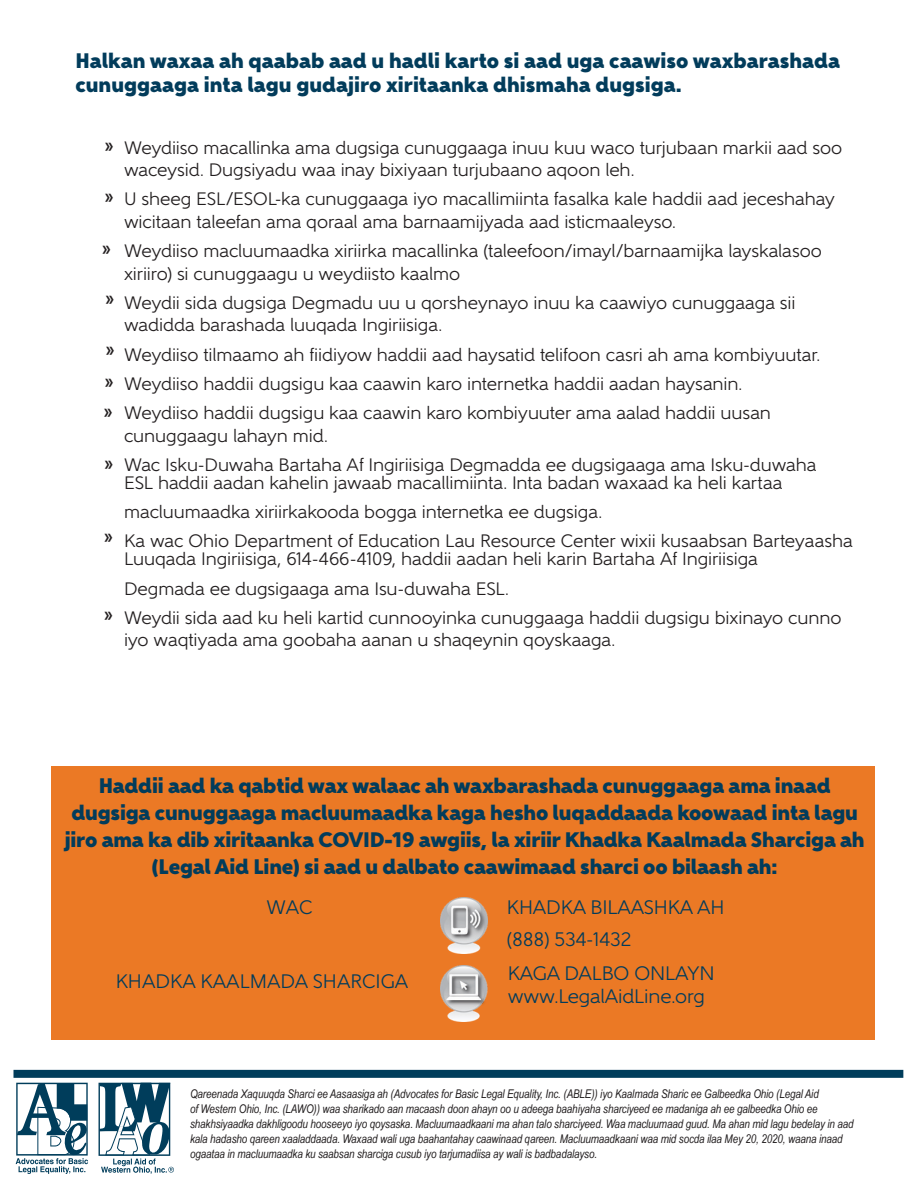
<style>
.page{position:relative;width:918px;height:1188px;background:#fff}
.page>*{position:absolute;margin:0;border:0;box-sizing:border-box;transform-origin:0 0}
.t1{font:900 21px/27px "Gentleman 1000";letter-spacing:-.01em;color:#023c5b;text-align:center}
.t2{font:700 condensed 21px "Acme Gothic";color:#231f20}
.t3{font:19.5px "Gentleman 500";letter-spacing:-.01em;color:#023c5b}
.t4{font:18px/22.5px "Gentleman 500";letter-spacing:-.005em;color:#231f20}
.t5{font:italic 12px/15px "Arial Narrow";letter-spacing:-.01em;color:#231f20}
</style>
<div class="page">
<div style="left:52px;top:766px;width:823px;height:274px;background:#eb7925"></div>
<img style="left:441px;top:898px;width:46px;height:56px">
<img style="left:441px;top:965px;width:46px;height:56px">
<svg style="left:13px;top:1070px;width:890px;height:104px"></svg>
<p class="t1" style="left:75px;top:49px;width:766px;line-height:24px;text-align:left">Halkan waxaa ah qaabab aad u hadli karto si aad uga caawiso waxbarashada cunuggaaga inta lagu gudajiro xiritaanka dhismaha dugsiga.</p>
<p class="t2" style="left:105px;top:129px;width:11px">»</p>
<p class="t2" style="left:104px;top:180px;width:11px">»</p>
<p class="t2" style="left:102px;top:232px;width:11px">»</p>
<p class="t2" style="left:105px;top:282px;width:11px">»</p>
<p class="t2" style="left:106px;top:332px;width:11px">»</p>
<p class="t2" style="left:105px;top:365px;width:11px">»</p>
<p class="t2" style="left:104px;top:395px;width:11px">»</p>
<p class="t2" style="left:104px;top:447px;width:11px">»</p>
<p class="t2" style="left:104px;top:519px;width:11px">»</p>
<p class="t2" style="left:104px;top:597px;width:11px">»</p>
<p class="t4" style="left:124px;top:136px;width:720px">Weydiiso macallinka ama dugsiga cunuggaaga inuu kuu waco turjubaan markii aad soo waceysid. Dugsiyadu waa inay bixiyaan turjubaano aqoon leh.</p>
<p class="t4" style="left:124px;top:188px;width:713px">U sheeg ESL/ESOL-ka cunuggaaga iyo macallimiinta fasalka kale haddii aad jeceshahay wicitaan taleefan ama qoraal ama barnaamijyada aad isticmaaleyso.</p>
<p class="t4" style="left:124px;top:240px;width:699px">Weydiiso macluumaadka xiriirka macallinka (taleefoon/imayl/barnaamijka layskalasoo xiriiro) si cunuggaagu u weydiisto kaalmo</p>
<p class="t4" style="left:124px;top:291px;width:673px">Weydii sida dugsiga Degmadu uu u qorsheynayo inuu ka caawiyo cunuggaaga sii wadidda barashada luuqada Ingiriisiga.</p>
<p class="t4" style="left:124px;top:343px;width:698px">Weydiiso tilmaamo ah fiidiyow haddii aad haysatid telifoon casri ah ama kombiyuutar.</p>
<p class="t4" style="left:124px;top:372px;width:620px">Weydiiso haddii dugsigu kaa caawin karo internetka haddii aadan haysanin.</p>
<p class="t4" style="left:124px;top:402px;width:648px">Weydiiso haddii dugsigu kaa caawin karo kombiyuuter ama aalad haddii uusan cunuggaagu lahayn mid.</p>
<p class="t4" style="left:124px;top:456px;width:694px;line-height:18px">Wac Isku-Duwaha Bartaha Af Ingiriisiga Degmadda ee dugsigaaga ama Isku-duwaha<br>ESL haddii aadan kahelin jawaab macallimiinta. Inta badan waxaad ka heli kartaa</p>
<p class="t4" style="left:124px;top:501px;width:480px">macluumaadka xiriirkakooda bogga internetka ee dugsiga.</p>
<p class="t4" style="left:124px;top:532px;width:730px;line-height:18px">Ka wac Ohio Department of Education Lau Resource Center wixii kusaabsan Barteyaasha<br>Luuqada Ingiriisiga, 614-466-4109, haddii aadan heli karin Bartaha Af Ingiriisiga</p>
<p class="t4" style="left:124px;top:577px;width:386px">Degmada ee dugsigaaga ama Isu-duwaha ESL.</p>
<p class="t4" style="left:124px;top:606px;width:719px">Weydii sida aad ku heli kartid cunnooyinka cunuggaaga haddii dugsigu bixinayo cunno iyo waqtiyada ama goobaha aanan u shaqeynin qoyskaaga.</p>
<p class="t1" style="left:65px;top:772px;width:801px">Haddii aad ka qabtid wax walaac ah waxbarashada cunuggaaga ama inaad dugsiga cunuggaaga macluumaadka kaga hesho luqaddaada koowaad inta lagu jiro ama ka dib xiritaanka COVID-19 awgiis, la xiriir Khadka Kaalmada Sharciga ah (Legal Aid Line) si aad u dalbato caawimaad sharci oo bilaash ah:</p>
<p class="t3" style="left:267px;top:895px;width:48px">WAC</p>
<p class="t3" style="left:507px;top:895px;width:219px">KHADKA BILAASHKA AH</p>
<p class="t3" style="left:507px;top:928px;width:126px">(888) 534-1432</p>
<p class="t3" style="left:116px;top:970px;width:294px">KHADKA KAALMADA SHARCIGA</p>
<p class="t3" style="left:508px;top:962px;width:209px">KAGA DALBO ONLAYN</p>
<p class="t3" style="left:508px;top:985px;width:199px">www.LegalAidLine.org</p>
<p class="t5" style="left:190px;top:1086px;width:665px">Qareenada Xaquuqda Sharci ee Aasaasiga ah (Advocates for Basic Legal Equality, Inc. (ABLE)) iyo Kaalmada Sharic ee Galbeedka Ohio (Legal Aid<br>of Western Ohio, Inc. (LAWO)) waa sharikado aan macaash doon ahayn oo u adeega baahiyaha sharciyeed ee madaniga ah ee galbeedka Ohio ee shakhsiyaadka dakhligoodu hooseeyo iyo qoysaska. Macluumaadkaani ma ahan talo sharciyeed. Waa macluumaad guud. Ma ahan mid lagu bedelay in aad kala hadasho qareen xaaladdaada. Waxaad wali uga baahantahay caawinaad qareen. Macluumaadkaani waa mid socda ilaa Mey 20, 2020, waana inaad ogaataa in macluumaadka ku saabsan sharciga cusub iyo tarjumadiisa ay wali is badbadalayso.</p>
</div>
